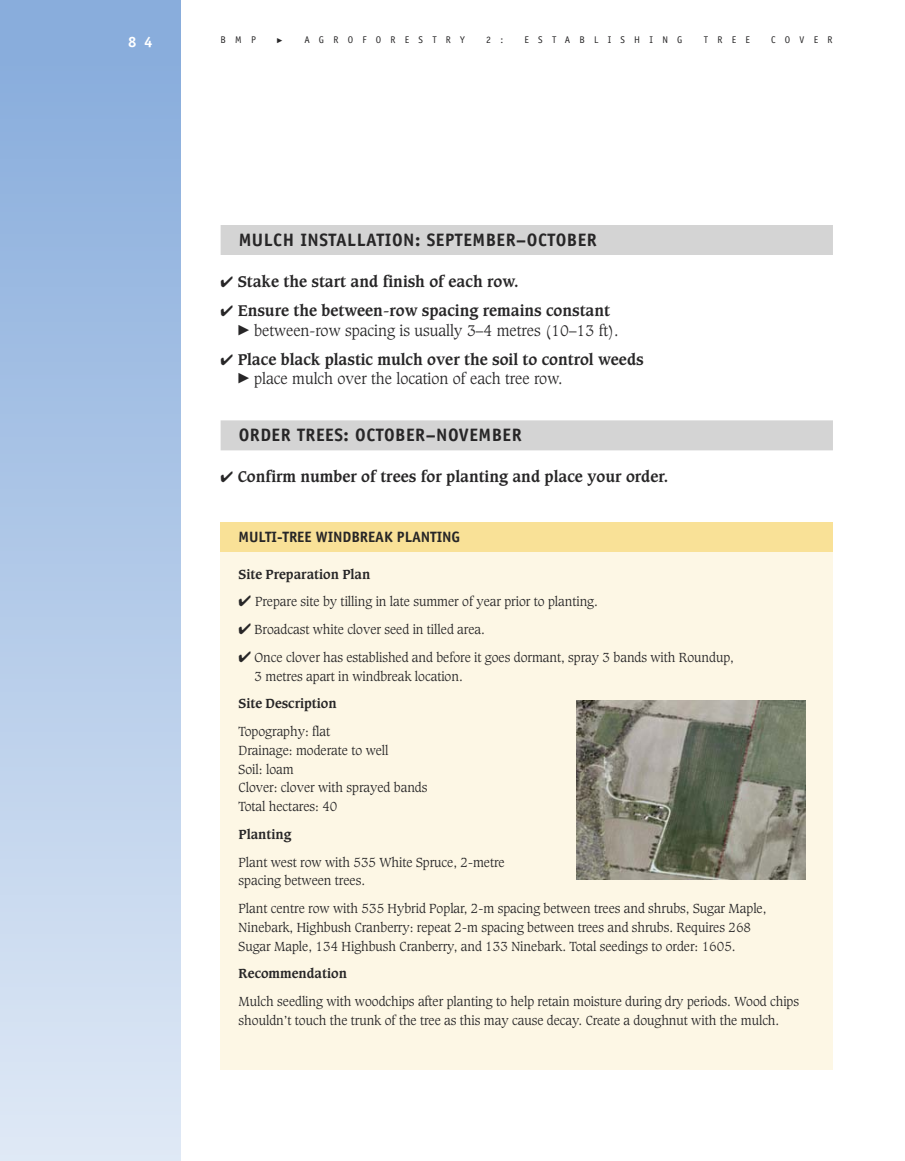
<style>
.page{position:relative;width:905px;height:1161px;background:#fff}
.page>*{position:absolute;margin:0;border:0;box-sizing:border-box;transform-origin:0 0}
.t1{font:700 18px "Officina Sans";letter-spacing:.03em;color:#272627}
.t2{font:700 15px/19.8px "Caxton";color:#272627}
.t3{font:300 15px/19.8px "Caxton";color:#272627}
.t4{font:700 15px "Officina Sans";letter-spacing:-.005em;color:#272627}
.t5{font:700 15px "Officina Sans";color:#fff}
.t6{font:300 12.75px/18.8px "Caxton";color:#272627}
.t7{font:700 12.75px "Caxton";color:#272627}
.t8{font:9.75px "Officina Sans";letter-spacing:.95em;color:#272627}
.s1{font-weight:700}
.s2{font-weight:300}
</style>
<div class="page">
<div style="left:0;top:0;width:180px;height:63px;background:#89addc"></div>
<div style="left:0;top:63px;width:180px;height:1098px;background:linear-gradient(to bottom,#89addc,#dfe9f6)"></div>
<div style="left:220px;top:552px;width:612px;height:518px;background:#fdf7e5"></div>
<div style="left:220px;top:522px;width:612px;height:30px;background:#f9e197"></div>
<img style="left:576px;top:701px;width:230px;height:178px">
<div style="left:220px;top:225px;width:612px;height:30px;background:#d4d4d4"></div>
<div style="left:220px;top:420px;width:612px;height:30px;background:#d4d4d4"></div>
<p class="t5" style="left:128px;top:36px;width:26px">8 4</p>
<p class="t8" style="left:220px;top:36px;width:37px">BMP</p>
<p class="t8" style="left:304px;top:36px;width:162px">AGROFORESTRY</p>
<p class="t8" style="left:486px;top:36px;width:19px">2 :</p>
<p class="t8" style="left:524px;top:36px;width:159px">ESTABLISHING</p>
<p class="t8" style="left:703px;top:36px;width:48px">TREE</p>
<p class="t8" style="left:771px;top:36px;width:63px">COVER</p>
<h1 class="t1" style="left:239px;top:233px;width:360px">MULCH INSTALLATION: SEPTEMBER–OCTOBER</h1>
<p class="t2" style="left:220px;top:273px;width:299px">✔ Stake the start and finish of each row.</p>
<p class="t3" style="left:254px;top:302px;width:366px;text-indent:-34px">✔ <span class="s1">Ensure the between-row spacing remains constant </span>between-row spacing is usually 3–4 metres (10–13 ft).</p>
<p class="t2" style="left:254px;top:350px;width:391px;text-indent:-34px">✔ Place black plastic mulch over the soil to control weeds <span class="s2">place mulch over the location of each tree row.</span></p>
<h1 class="t1" style="left:239px;top:428px;width:285px">ORDER TREES: OCTOBER–NOVEMBER</h1>
<p class="t2" style="left:220px;top:468px;width:449px">✔ Confirm number of trees for planting and place your order.</p>
<p class="t4" style="left:238px;top:531px;width:223px">MULTI-TREE WINDBREAK PLANTING</p>
<p class="t7" style="left:238px;top:568px;width:133px">Site Preparation Plan</p>
<p class="t6" style="left:238px;top:593px;width:361px">✔ Prepare site by tilling in late summer of year prior to planting.</p>
<p class="t6" style="left:238px;top:621px;width:248px">✔ Broadcast white clover seed in tilled area.</p>
<p class="t6" style="left:254px;top:649px;width:481px;text-indent:-16px">✔ Once clover has established and before it goes dormant, spray 3 bands with Roundup,<br>3 metres apart in windbreak location.</p>
<p class="t7" style="left:238px;top:698px;width:100px">Site Description</p>
<p class="t6" style="left:238px;top:723px;width:190px">Topography: flat<br>Drainage: moderate to well<br>Soil: loam<br>Clover: clover with sprayed bands<br>Total hectares: 40</p>
<p class="t7" style="left:238px;top:828px;width:54px">Planting</p>
<p class="t6" style="left:238px;top:854px;width:267px">Plant west row with 535 White Spruce, 2-metre spacing between trees.</p>
<p class="t6" style="left:238px;top:900px;width:529px">Plant centre row with 535 Hybrid Poplar, 2-m spacing between trees and shrubs, Sugar Maple,<br>Ninebark, Highbush Cranberry: repeat 2-m spacing between trees and shrubs. Requires 268<br>Sugar Maple, 134 Highbush Cranberry, and 133 Ninebark. Total seedings to order: 1605.</p>
<p class="t7" style="left:238px;top:968px;width:110px">Recommendation</p>
<p class="t6" style="left:238px;top:993px;width:562px">Mulch seedling with woodchips after planting to help retain moisture during dry periods. Wood chips shouldn’t touch the trunk of the tree as this may cause decay. Create a doughnut with the mulch.</p>
</div>
